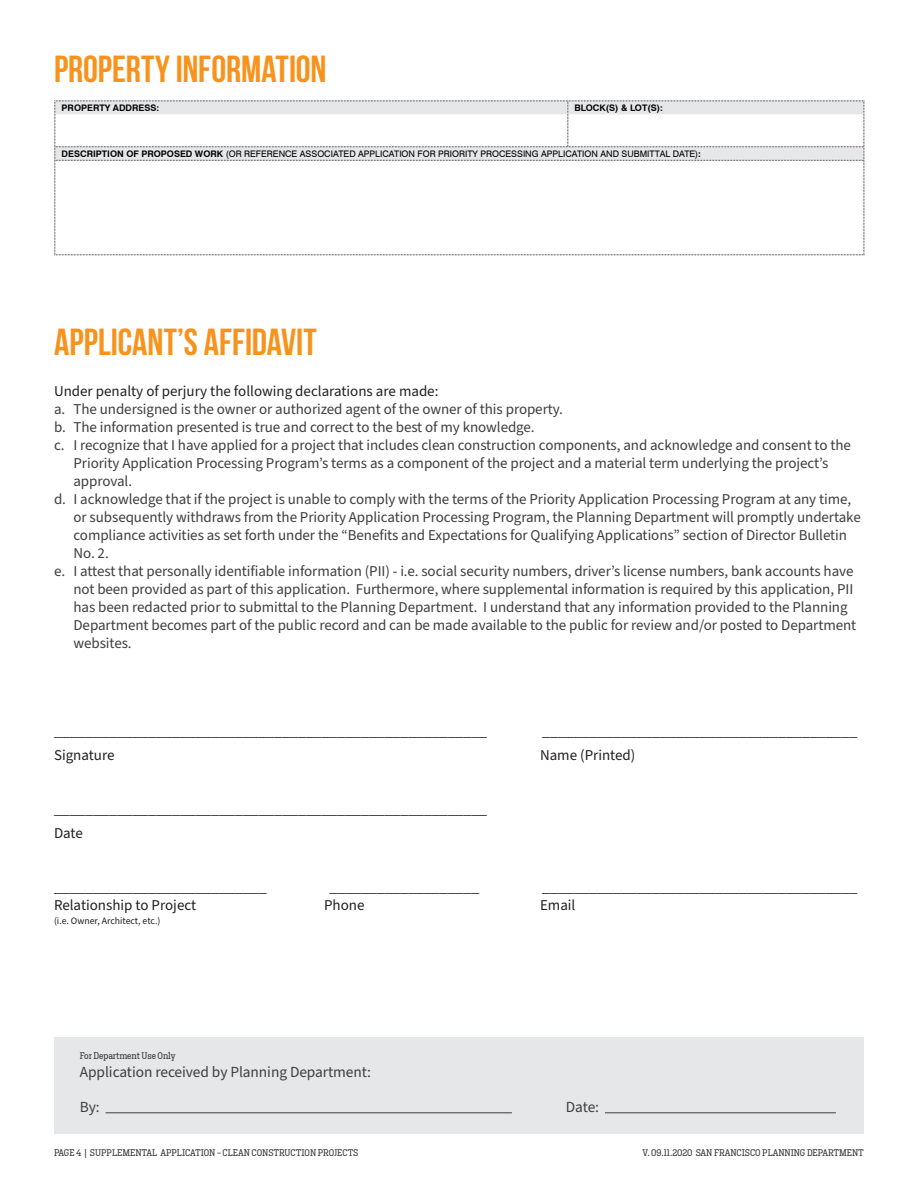
<style>
.page{position:relative;width:918px;height:1188px;background:#fff}
.page>*{position:absolute;margin:0;border:0;box-sizing:border-box;transform-origin:0 0}
.Application_-_Applic{font:700 37.5px "Bebas Neue";color:#f7931d}
.body_text{font:15.75px "Myriad Pro";color:#231f20}
.Application_Body_-_M{font:15.3px "Source Sans Pro";letter-spacing:-.005em;color:#3e3e3f}
.t1{font:15px/18px "Source Sans Pro";letter-spacing:-.005em;color:#3e3e3f}
.Application_-_Applic-2{font:15px "Source Sans Pro";color:#231f20}
.body_text-intro{font:15px "Source Sans Pro";color:#231f20}
.Application_-_Applic-3{font:9.75px "Source Sans Pro";color:#231f20}
.Footer_-_Small_Text{font:9px "Heron Serif";letter-spacing:-.005em;color:#3e3e3f}
.Small_Text{font:9px "Swiss 721 BT";color:#000}
.Small_Text-2{font:700 9px "Swiss 721 BT";color:#000}
.s1{font-weight:700}
</style>
<div class="page">
<div style="left:54px;top:1038px;width:810px;height:96px;background:#e6e7e9"></div>
<hr style="left:106px;top:1112px;width:406px;height:1px;background:#3e3e3f">
<hr style="left:605px;top:1112px;width:231px;height:1px;background:#3e3e3f">
<svg style="left:55px;top:101px;width:810px;height:155px"></svg>
<p class="Application_-_Applic" style="left:54px;top:49px;width:274px">PROPERTY INFORMATION</p>
<p class="Small_Text-2" style="left:62px;top:102px;width:99px">PROPERTY ADDRESS:</p>
<p class="Small_Text-2" style="left:575px;top:102px;width:90px">BLOCK(S) &amp; LOT(S):</p>
<p class="Small_Text" style="left:62px;top:148px;width:641px"><span class="s1">DESCRIPTION OF PROPOSED WORK</span> (OR REFERENCE ASSOCIATED APPLICATION FOR PRIORITY PROCESSING APPLICATION AND SUBMITTAL DATE)<span class="s1">:</span></p>
<p class="Application_-_Applic" style="left:54px;top:322px;width:264px">APPLICANT’S AFFIDAVIT</p>
<p class="body_text-intro" style="left:54px;top:381px;width:386px">Under penalty of perjury the following declarations are made:</p>
<p class="t1" style="left:54px;top:400px;width:510px">a. The undersigned is the owner or authorized agent of the owner of this property.</p>
<p class="t1" style="left:54px;top:418px;width:482px">b. The information presented is true and correct to the best of my knowledge.</p>
<p class="t1" style="left:74px;top:436px;width:779px;text-indent:-20px">c. I recognize that I have applied for a project that includes clean construction components, and acknowledge and consent to the<br>Priority Application Processing Program’s terms as a component of the project and a material term underlying the project’s approval.</p>
<p class="t1" style="left:74px;top:490px;width:789px;text-indent:-20px">d. I acknowledge that if the project is unable to comply with the terms of the Priority Application Processing Program at any time, or subsequently withdraws from the Priority Application Processing Program, the Planning Department will promptly undertake compliance activities as set forth under the “Benefits and Expectations for Qualifying Applications” section of Director Bulletin No. 2.</p>
<p class="t1" style="left:74px;top:562px;width:784px;text-indent:-20px">e. I attest that personally identifiable information (PII) - i.e. social security numbers, driver’s license numbers, bank accounts have not been provided as part of this application. Furthermore, where supplemental information is required by this application, PII has been redacted prior to submittal to the Planning Department. I understand that any information provided to the Planning Department becomes part of the public record and can be made available to the public for review and/or posted to Department websites.</p>
<p class="body_text" style="left:54px;top:721px;width:435px">_______________________________________________________</p>
<p class="body_text" style="left:542px;top:721px;width:316px">________________________________________</p>
<p class="Application_-_Applic-2" style="left:54px;top:745px;width:62px">Signature</p>
<p class="Application_-_Applic-2" style="left:540px;top:745px;width:97px">Name (Printed)</p>
<p class="body_text" style="left:54px;top:799px;width:435px">_______________________________________________________</p>
<p class="Application_-_Applic-2" style="left:54px;top:823px;width:30px">Date</p>
<p class="body_text" style="left:54px;top:877px;width:214px">___________________________</p>
<p class="body_text" style="left:330px;top:877px;width:151px">___________________</p>
<p class="body_text" style="left:542px;top:877px;width:316px">________________________________________</p>
<p class="Application_-_Applic-2" style="left:54px;top:895px;width:144px">Relationship to Project</p>
<p class="Application_-_Applic-2" style="left:324px;top:895px;width:42px">Phone</p>
<p class="Application_-_Applic-2" style="left:540px;top:895px;width:37px">Email</p>
<p class="Application_-_Applic-3" style="left:54px;top:914px;width:108px">(i.e. Owner, Architect, etc.)</p>
<p class="Footer_-_Small_Text" style="left:80px;top:1050px;width:97px">For Department Use Only</p>
<p class="Application_Body_-_M" style="left:80px;top:1062px;width:293px">Application received by Planning Department:</p>
<p class="Application_Body_-_M" style="left:80px;top:1096px;width:21px">By:</p>
<p class="Application_Body_-_M" style="left:566px;top:1096px;width:35px">Date:</p>
<p class="Footer_-_Small_Text" style="left:54px;top:1147px;width:306px">PAGE 4 | SUPPLEMENTAL APPLICATION - CLEAN CONSTRUCTION PROJECTS</p>
<p class="Footer_-_Small_Text" style="left:643px;top:1147px;width:223px">V. 09.11.2020 SAN FRANCISCO PLANNING DEPARTMENT</p>
</div>
